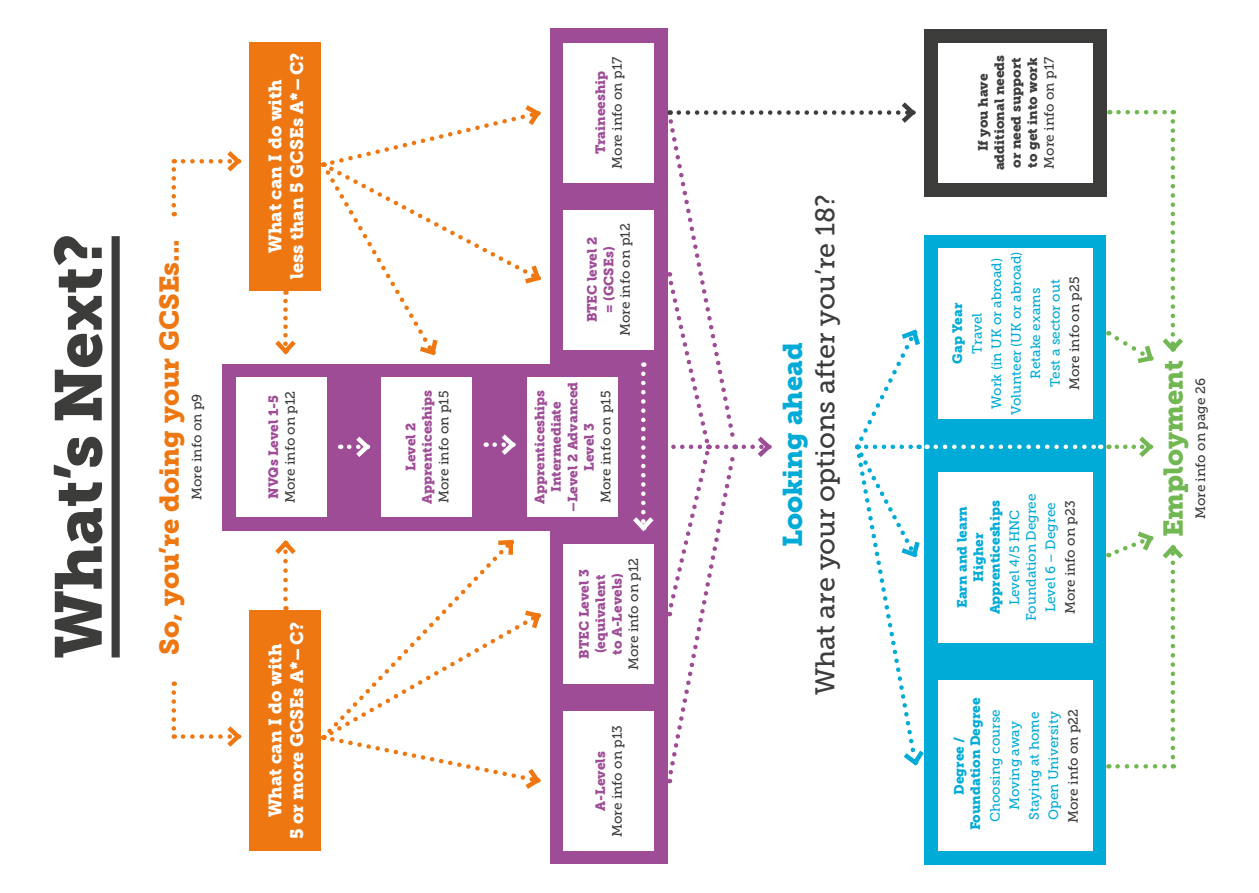
<style>
.page{position:relative;width:1259px;height:893px;background:#fff}
.page>*{position:absolute;margin:0;border:0;box-sizing:border-box;transform-origin:0 0}
.t1{font:27px "Museo Slab 500";color:#3c3c3b}
.t2{font:27px "Museo Slab 900";color:#e71}
.t3{font:27px "Museo Slab 900";color:#00abd7}
.t4{font:27px "Museo Slab 900";color:#71b752}
.t5{font:18px/21.6px "Museo Slab 900";color:#fff;text-align:center}
.t6{font:13.5px "Museo Slab 500";color:#3c3c3b}
.t7{font:13.5px/19.5px "Museo Slab 500";color:#00abd7;text-align:center}
.t8{font:13.5px/16.5px "Museo Slab 900";color:#9f4c97;text-align:center}
.t9{font:13.5px/16.5px "Museo Slab 900";color:#00abd7;text-align:center}
.t10{font:13.5px/16.5px "Museo Slab 900";color:#3c3c3b;text-align:center}
</style>
<div class="page">
<div style="left:112px;top:236px;width:8px;height:421px;background:#3c3c3b"></div>
<svg style="left:54px;top:236px;width:48px;height:421px"></svg>
<div style="left:924px;top:235px;width:182px;height:629px;background:#00abd7"></div>
<div style="left:222px;top:364px;width:354px;height:166px;background:#9f4c97"></div>
<div style="left:550px;top:29px;width:117px;height:835px;background:#9f4c97"></div>
<div style="left:250px;top:610px;width:71px;height:241px;background:#e71"></div>
<div style="left:250px;top:42px;width:71px;height:248px;background:#e71"></div>
<div style="left:563px;top:711px;width:90px;height:140px;background:#fff"></div>
<div style="left:563px;top:544px;width:90px;height:140px;background:#fff"></div>
<div style="left:527px;top:377px;width:90px;height:140px;background:#fff"></div>
<div style="left:563px;top:210px;width:90px;height:139px;background:#fff"></div>
<div style="left:563px;top:43px;width:90px;height:139px;background:#fff"></div>
<div style="left:382px;top:377px;width:90px;height:140px;background:#fff"></div>
<div style="left:236px;top:377px;width:91px;height:140px;background:#fff"></div>
<div style="left:938px;top:472px;width:155px;height:170px;background:#fff"></div>
<div style="left:938px;top:681px;width:155px;height:170px;background:#fff"></div>
<div style="left:938px;top:248px;width:155px;height:170px;background:#fff"></div>
<div style="left:924px;top:29px;width:183px;height:167px;background:#3c3c3b"></div>
<svg style="left:323px;top:539px;width:218px;height:250px"></svg>
<svg style="left:275px;top:301px;width:21px;height:54px"></svg>
<svg style="left:322px;top:105px;width:219px;height:251px"></svg>
<svg style="left:349px;top:436px;width:22px;height:21px"></svg>
<svg style="left:1116px;top:436px;width:38px;height:21px"></svg>
<svg style="left:633px;top:374px;width:21px;height:158px"></svg>
<svg style="left:1118px;top:110px;width:55px;height:4px"></svg>
<svg style="left:1108px;top:121px;width:75px;height:242px"></svg>
<svg style="left:1117px;top:764px;width:56px;height:4px"></svg>
<svg style="left:1108px;top:531px;width:75px;height:226px"></svg>
<svg style="left:494px;top:434px;width:22px;height:21px"></svg>
<svg style="left:171px;top:159px;width:5px;height:46px"></svg>
<svg style="left:183px;top:151px;width:59px;height:21px"></svg>
<svg style="left:171px;top:692px;width:5px;height:47px"></svg>
<svg style="left:183px;top:726px;width:59px;height:21px"></svg>
<svg style="left:935px;top:445px;width:166px;height:4px"></svg>
<svg style="left:667px;top:98px;width:261px;height:685px"></svg>
<div style="left:938px;top:43px;width:155px;height:139px;background:#fff"></div>
<svg style="left:275px;top:540px;width:21px;height:59px"></svg>
<h1 class="t2" style="left:154px;top:655px;width:417px;rotate:-90deg">So, you’re doing your GCSEs...</h1>
<p class="t6" style="left:189px;top:500px;width:108px;rotate:-90deg">More info on p9</p>
<h2 class="t5" style="left:264px;top:279px;width:228px;rotate:-90deg">What can I do with<br>less than 5 GCSEs A* – C?</h2>
<p class="t8" style="left:265px;top:499px;width:106px;rotate:-90deg">NVQs Level 1-5</p>
<p class="t6" style="left:282px;top:503px;width:114px;rotate:-90deg">More info on p12</p>
<p class="t8" style="left:419px;top:504px;width:116px;rotate:-90deg">Apprenticeships</p>
<p class="t6" style="left:436px;top:503px;width:114px;rotate:-90deg">More info on p15</p>
<p class="t8" style="left:402px;top:471px;width:50px;rotate:-90deg">Level 2</p>
<h2 class="t5" style="left:264px;top:839px;width:219px;rotate:-90deg">What can I do with<br>5 or more GCSEs A* – C?</h2>
<p class="t6" style="left:609px;top:169px;width:113px;rotate:-90deg">More info on p17</p>
<p class="t8" style="left:592px;top:154px;width:85px;rotate:-90deg">Traineeship</p>
<p class="t6" style="left:618px;top:336px;width:114px;rotate:-90deg">More info on p12</p>
<p class="t8" style="left:584px;top:322px;width:87px;rotate:-90deg">BTEC level 2 = (GCSEs)</p>
<p class="t8" style="left:531px;top:512px;width:132px;rotate:-90deg">Apprenticeships<br>Intermediate –Level 2 Advanced<br>Level 3</p>
<p class="t6" style="left:598px;top:503px;width:114px;rotate:-90deg">More info on p15</p>
<p class="t8" style="left:576px;top:659px;width:91px;text-align:left;rotate:-90deg">BTEC Level 3 (equivalent to A-Levels)</p>
<p class="t6" style="left:626px;top:670px;width:114px;rotate:-90deg">More info on p12</p>
<p class="t6" style="left:609px;top:837px;width:114px;rotate:-90deg">More info on p13</p>
<p class="t8" style="left:592px;top:811px;width:61px;rotate:-90deg">A-Levels</p>
<h1 class="t1" style="left:810px;top:695px;width:503px;rotate:-90deg">What are your options after you’re 18?</h1>
<h1 class="t3" style="left:777px;top:547px;width:207px;rotate:-90deg">Looking ahead</h1>
<p class="t10" style="left:975px;top:170px;width:117px;rotate:-90deg">If you have additional needs or need support to get into work</p>
<p class="t6" style="left:1041px;top:169px;width:113px;rotate:-90deg">More info on p17</p>
<p class="t7" style="left:967px;top:415px;width:165px;rotate:-90deg">Travel<br>Work (in UK or abroad)<br>Volunteer (UK or abroad)<br>Retake exams<br>Test a sector out</p>
<p class="t9" style="left:949px;top:364px;width:62px;rotate:-90deg">Gap Year</p>
<p class="t6" style="left:1067px;top:390px;width:115px;rotate:-90deg">More info on p25</p>
<p class="t9" style="left:954px;top:614px;width:116px;rotate:-90deg">Earn and learn<br>Higher<br>Apprenticeships</p>
<p class="t7" style="left:1006px;top:621px;width:129px;line-height:16.5px;rotate:-90deg">Level 4/5 HNC<br>Foundation Degree</p>
<p class="t7" style="left:1041px;top:612px;width:111px;rotate:-90deg">Level 6 – Degree</p>
<p class="t6" style="left:1062px;top:614px;width:115px;rotate:-90deg">More info on p23</p>
<p class="t9" style="left:951px;top:830px;width:134px;rotate:-90deg">Degree /<br>Foundation Degree</p>
<p class="t7" style="left:985px;top:822px;width:114px;rotate:-90deg">Choosing course<br>Moving away<br>Staying at home<br>Open University</p>
<p class="t6" style="left:1065px;top:823px;width:115px;rotate:-90deg">More info on p22</p>
<h1 class="t4" style="left:1157px;top:537px;width:179px;rotate:-90deg">Employment</h1>
<p class="t6" style="left:1193px;top:519px;width:142px;rotate:-90deg">More info on page 26</p>
</div>
